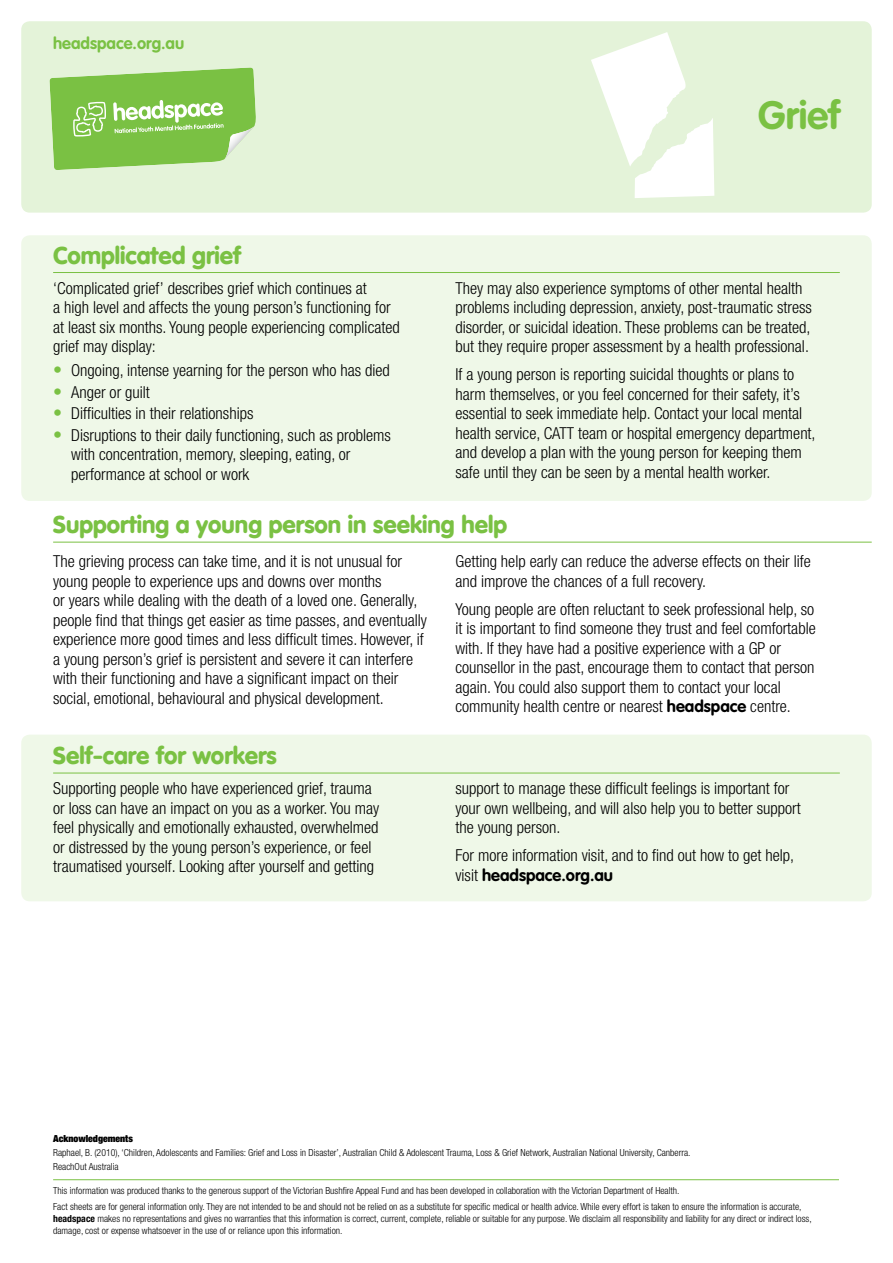
<style>
.page{position:relative;width:893px;height:1263px;background:#fff}
.page>*{position:absolute;margin:0;border:0;box-sizing:border-box;transform-origin:0 0}
.t1{font:700 39px "VAG Rounded";color:#7ac143}
.t2{font:900 24px "VAG Rounded";color:#7ac143}
.t3{font:300 condensed 16.5px/19.5px "Helvetica Neue";color:#000}
.t4{font:700 16.5px "VAG Rounded";color:#000}
.t5{font:700 16.5px "VAG Rounded";color:#7ac143}
.t6{font:300 condensed 9.75px/14.1px "Helvetica Neue";color:#000}
.t7{font:900 expanded 9.75px "Helvetica Neue";color:#000}
.s1{font-family:"VAG Rounded";font-stretch:normal;font-size:18px;color:#7ac143}
.s2{font-family:"VAG Rounded";font-weight:700;font-stretch:normal}
.s3{font-family:"Helvetica Neue";font-weight:300;font-stretch:condensed}
.s4{font-weight:700}
</style>
<div class="page">
<div style="left:21px;top:235px;width:851px;height:266px;background:#eff8e8;border-radius:9px"></div>
<div style="left:21px;top:735px;width:851px;height:166px;background:#eff8e8;border-radius:9px"></div>
<hr style="left:53px;top:1179px;width:786px;height:1px;background:#7ac143">
<hr style="left:53px;top:542px;width:819px;height:1px;background:#7ac143">
<hr style="left:53px;top:272px;width:787px;height:1px;background:#7ac143">
<hr style="left:53px;top:773px;width:787px;height:1px;background:#7ac143">
<div style="left:21px;top:21px;width:851px;height:192px;background:#e4f3d9;border-radius:9px"></div>
<svg style="left:49px;top:67px;width:207px;height:103px"></svg>
<svg style="left:591px;top:32px;width:123px;height:166px"></svg>
<p class="t5" style="left:53px;top:34px;width:133px">headspace.org.au</p>
<h2 class="t2" style="left:53px;top:241px;width:190px">Complicated grief</h2>
<p class="t3" style="left:53px;top:278px;width:348px">‘Complicated grief’ describes grief which continues at<br>a high level and affects the young person’s functioning for at least six months. Young people experiencing complicated grief may display:</p>
<p class="t3" style="left:53px;top:360px;width:338px"><span class="s1">•</span> Ongoing, intense yearning for the person who has died</p>
<p class="t3" style="left:53px;top:382px;width:98px"><span class="s1">•</span> Anger or guilt</p>
<p class="t3" style="left:53px;top:404px;width:202px"><span class="s1">•</span> Difficulties in their relationships</p>
<p class="t3" style="left:71px;top:425px;width:321px;text-indent:-18px"><span class="s1">•</span> Disruptions to their daily functioning, such as problems with concentration, memory, sleeping, eating, or performance at school or work</p>
<h1 class="t1" style="left:758px;top:92px;width:83px">Grief</h1>
<p class="t3" style="left:455px;top:278px;width:358px">They may also experience symptoms of other mental health problems including depression, anxiety, post-traumatic stress disorder, or suicidal ideation. These problems can be treated, but they require proper assessment by a health professional.</p>
<p class="t3" style="left:455px;top:365px;width:362px">If a young person is reporting suicidal thoughts or plans to harm themselves, or you feel concerned for their safety, it’s essential to seek immediate help. Contact your local mental health service, CATT team or hospital emergency department, and develop a plan with the young person for keeping them safe until they can be seen by a mental health worker.</p>
<h2 class="t2" style="left:53px;top:510px;width:455px">Supporting a young person in seeking help</h2>
<p class="t3" style="left:53px;top:551px;width:375px">The grieving process can take time, and it is not unusual for young people to experience ups and downs over months<br>or years while dealing with the death of a loved one. Generally, people find that things get easier as time passes, and eventually experience more good times and less difficult times. However, if a young person’s grief is persistent and severe it can interfere with their functioning and have a significant impact on their social, emotional, behavioural and physical development.</p>
<h2 class="t2" style="left:53px;top:741px;width:225px">Self-care for workers</h2>
<p class="t3" style="left:53px;top:779px;width:328px">Supporting people who have experienced grief, trauma or loss can have an impact on you as a worker. You may feel physically and emotionally exhausted, overwhelmed or distressed by the young person’s experience, or feel traumatised yourself. Looking after yourself and getting</p>
<p class="t3" style="left:455px;top:551px;width:357px">Getting help early can reduce the adverse effects on their life and improve the chances of a full recovery.</p>
<p class="t3" style="left:455px;top:599px;width:362px">Young people are often reluctant to seek professional help, so it is important to find someone they trust and feel comfortable with. If they have had a positive experience with a GP or counsellor in the past, encourage them to contact that person again. You could also support them to contact your local community health centre or nearest <span class="s2">headspace</span> centre.</p>
<p class="t3" style="left:455px;top:779px;width:347px">support to manage these difficult feelings is important for your own wellbeing, and will also help you to better support the young person.</p>
<p class="t3" style="left:455px;top:846px;width:340px">For more information visit, and to find out how to get help,</p>
<p class="t4" style="left:455px;top:865px;width:159px"><span class="s3">visit</span> headspace.org.au</p>
<p class="t7" style="left:53px;top:1132px;width:81px">Acknowledgements</p>
<p class="t6" style="left:53px;top:1145px;width:639px">Raphael, B. (2010), ‘Children, Adolescents and Families: Grief and Loss in Disaster’, Australian Child &amp; Adolescent Trauma, Loss &amp; Grief Network, Australian National University, Canberra.<br>ReachOut Australia</p>
<p class="t6" style="left:53px;top:1182px;width:750px;line-height:16.2px">This information was produced thanks to the generous support of the Victorian Bushfire Appeal Fund and has been developed in collaboration with the Victorian Department of Health.<br>Fact sheets are for general information only. They are not intended to be and should not be relied on as a substitute for specific medical or health advice. While every effort is taken to ensure the information is accurate,</p>
<p class="t6" style="left:53px;top:1213px;width:760px;line-height:12px"><span class="s4">headspace</span> makes no representations and gives no warranties that this information is correct, current, complete, reliable or suitable for any purpose. We disclaim all responsibility and liability for any direct or indirect loss, damage, cost or expense whatsoever in the use of or reliance upon this information.</p>
</div>
